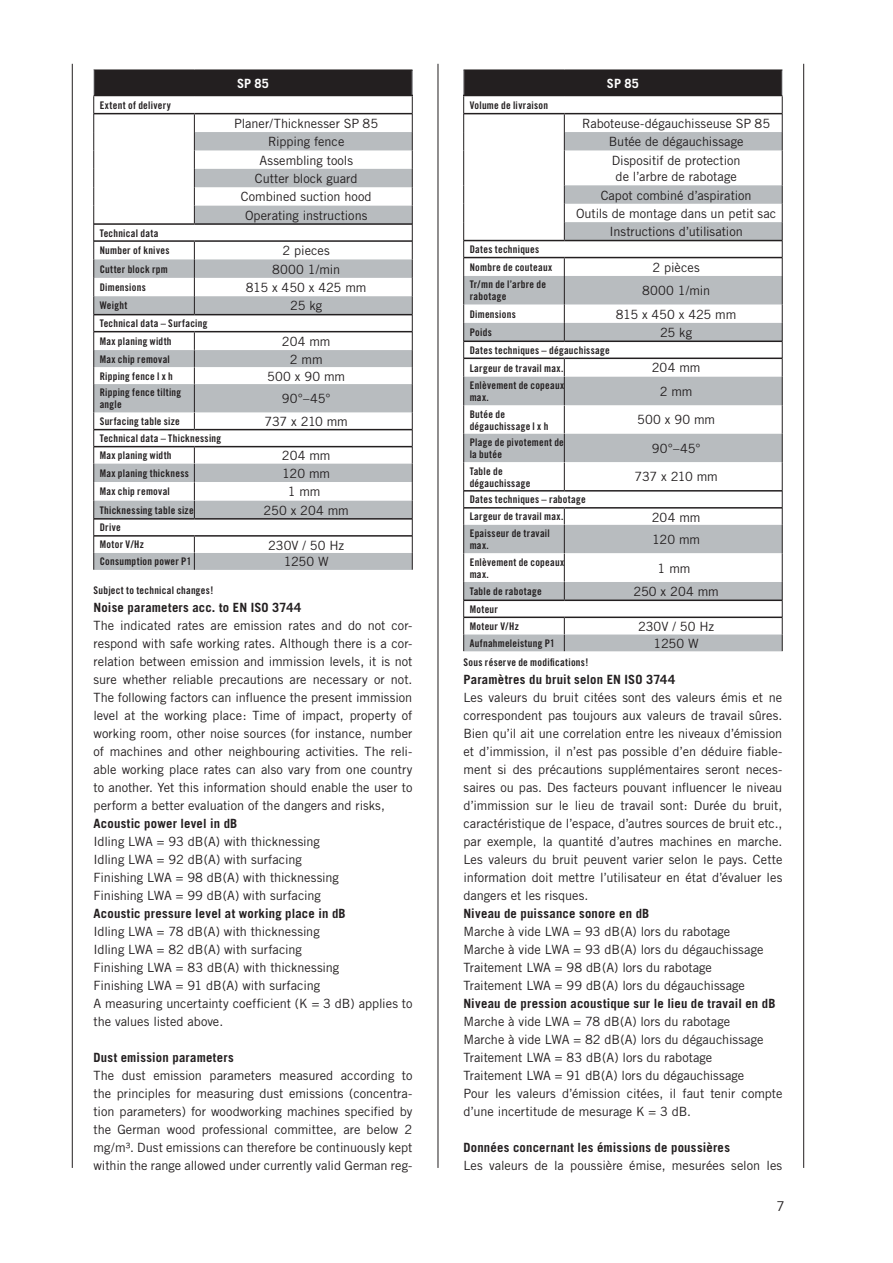
<style>
.page{position:relative;width:893px;height:1263px;background:#fff}
.page>*{position:absolute;margin:0;border:0;box-sizing:border-box;transform-origin:0 0}
.t1{font:13.5px "Trade Gothic";color:#231f20}
.t2{font:12.75px/18px "Trade Gothic";letter-spacing:-.005em;color:#231f20}
.t3{font:700 12.75px "Trade Gothic";letter-spacing:.015em;color:#231f20}
.t4{font:700 12.75px "Trade Gothic";letter-spacing:.015em;color:#fff}
.t5{font:10.5px/12px "Trade Gothic Bold Cond Twenty";letter-spacing:.025em;color:#231f20}
</style>
<div class="page">
<hr style="left:72px;top:64px;width:1px;height:1104px;background:#231f20">
<hr style="left:438px;top:64px;width:1px;height:1104px;background:#231f20">
<hr style="left:803px;top:64px;width:1px;height:1104px;background:#231f20">
<svg style="left:93px;top:70px;width:320px;height:500px"></svg>
<div style="left:464px;top:70px;width:318px;height:25px;background:#231f20"></div>
<svg style="left:464px;top:222px;width:100px;height:429px"></svg>
<svg style="left:464px;top:462px;width:100px;height:172px"></svg>
<hr style="left:463px;top:95px;width:101px;height:1px;background:#231f20">
<hr style="left:464px;top:113px;width:100px;height:1px;background:#231f20">
<hr style="left:464px;top:240px;width:100px;height:1px;background:#231f20">
<hr style="left:464px;top:341px;width:100px;height:1px;background:#231f20">
<hr style="left:464px;top:358px;width:100px;height:1px;background:#231f20">
<hr style="left:464px;top:490px;width:100px;height:2px;background:#231f20">
<hr style="left:464px;top:507px;width:100px;height:2px;background:#231f20">
<hr style="left:464px;top:257px;width:100px;height:1px;background:#231f20">
<hr style="left:464px;top:599px;width:100px;height:2px;background:#231f20">
<hr style="left:464px;top:616px;width:100px;height:2px;background:#231f20">
<hr style="left:463px;top:150px;width:1px;height:35px;background:#231f20">
<svg style="left:463px;top:185px;width:1px;height:466px"></svg>
<svg style="left:564px;top:70px;width:219px;height:581px"></svg>
<hr style="left:564px;top:70px;width:218px;height:1px;background:#231f20">
<svg style="left:463px;top:70px;width:1px;height:80px"></svg>
<p class="t5" style="left:100px;top:99px;width:73px">Extent of delivery</p>
<p class="t5" style="left:100px;top:224px;width:71px;line-height:17.7px">Technical data<br>Number of knives</p>
<p class="t4" style="left:237px;top:75px;width:33px">SP 85</p>
<p class="t2" style="left:234px;top:114px;width:146px;line-height:18.5px;text-align:center">Planer/Thicknesser SP 85<br>Ripping fence<br>Assembling tools<br>Cutter block guard<br>Combined suction hood<br>Operating instructions</p>
<p class="t2" style="left:283px;top:241px;width:49px">2 pieces</p>
<p class="t5" style="left:100px;top:263px;width:70px">Cutter block rpm</p>
<p class="t2" style="left:272px;top:260px;width:70px">8000 1/min</p>
<p class="t5" style="left:100px;top:281px;width:48px">Dimensions</p>
<p class="t2" style="left:246px;top:278px;width:122px">815 x 450 x 425 mm</p>
<p class="t5" style="left:100px;top:300px;width:29px">Weight</p>
<p class="t2" style="left:290px;top:297px;width:34px">25 kg</p>
<p class="t5" style="left:100px;top:314px;width:109px;line-height:17.7px">Technical data – Surfacing<br>Max planing width</p>
<p class="t2" style="left:282px;top:332px;width:50px">204 mm</p>
<p class="t5" style="left:100px;top:353px;width:72px">Max chip removal</p>
<p class="t2" style="left:290px;top:350px;width:34px">2 mm</p>
<p class="t5" style="left:100px;top:370px;width:75px">Ripping fence l x h</p>
<p class="t2" style="left:267px;top:367px;width:80px">500 x 90 mm</p>
<p class="t5" style="left:100px;top:386px;width:83px">Ripping fence tilting angle</p>
<p class="t2" style="left:282px;top:390px;width:50px">90°–45°</p>
<p class="t5" style="left:100px;top:415px;width:82px">Surfacing table size</p>
<p class="t2" style="left:265px;top:412px;width:85px">737 x 210 mm</p>
<p class="t5" style="left:100px;top:430px;width:123px;line-height:17px">Technical data – Thicknessing<br>Max planing width</p>
<p class="t2" style="left:282px;top:447px;width:50px">204 mm</p>
<p class="t5" style="left:100px;top:467px;width:91px">Max planing thickness</p>
<p class="t2" style="left:282px;top:464px;width:50px">120 mm</p>
<p class="t5" style="left:100px;top:485px;width:72px">Max chip removal</p>
<p class="t2" style="left:288px;top:482px;width:34px">1 mm</p>
<p class="t5" style="left:100px;top:504px;width:95px">Thicknessing table size</p>
<p class="t2" style="left:264px;top:501px;width:87px">250 x 204 mm</p>
<p class="t5" style="left:100px;top:519px;width:46px;line-height:17px">Drive<br>Motor V/Hz</p>
<p class="t2" style="left:268px;top:536px;width:78px">230V / 50 Hz</p>
<p class="t5" style="left:100px;top:555px;width:93px">Consumption power P1</p>
<p class="t2" style="left:284px;top:553px;width:47px">1250 W</p>
<p class="t5" style="left:94px;top:584px;width:122px">Subject to technical changes!</p>
<p class="t3" style="left:94px;top:600px;width:209px">Noise parameters acc. to EN ISO 3744</p>
<p class="t2" style="left:94px;top:616px;width:320px;text-align:justify">The indicated rates are emission rates and do not cor&shy;respond with safe working rates. Although there is a cor&shy;relation between emission and immission levels, it is not sure whether reliable precautions are necessary or not.<br>The following factors can influence the present immission level at the working place: Time of impact, property of working room, other noise sources (for instance, number of machines and other neighbouring activities. The reli&shy;able working place rates can also vary from one country to another. Yet this information should enable the user to perform a better evaluation of the dangers and risks,</p>
<p class="t3" style="left:94px;top:816px;width:145px">Acoustic power level in dB</p>
<p class="t2" style="left:94px;top:832px;width:247px">Idling LWA = 93 dB(A) with thicknessing Idling LWA = 92 dB(A) with surfacing Finishing LWA = 98 dB(A) with thicknessing Finishing LWA = 99 dB(A) with surfacing</p>
<p class="t3" style="left:94px;top:906px;width:254px">Acoustic pressure level at working place in dB</p>
<p class="t2" style="left:94px;top:922px;width:320px">Idling LWA = 78 dB(A) with thicknessing<br>Idling LWA = 82 dB(A) with surfacing<br>Finishing LWA = 83 dB(A) with thicknessing<br>Finishing LWA = 91 dB(A) with surfacing<br>A measuring uncertainty coefficient (K = 3 dB) applies to the values listed above.</p>
<p class="t3" style="left:94px;top:1050px;width:142px">Dust emission parameters</p>
<p class="t2" style="left:94px;top:1066px;width:320px;text-align:justify">The dust emission parameters measured according to the principles for measuring dust emissions (concentra&shy;tion parameters) for woodworking machines specified by the German wood professional committee, are below 2 mg/m³. Dust emissions can therefore be continuously kept within the range allowed under currently valid German reg-</p>
<p class="t5" style="left:470px;top:99px;width:80px">Volume de livraison</p>
<p class="t5" style="left:470px;top:240px;width:84px;line-height:17.7px">Dates techniques<br>Nombre de couteaux</p>
<p class="t4" style="left:607px;top:75px;width:33px">SP 85</p>
<p class="t2" style="left:582px;top:114px;width:190px;line-height:18.5px;text-align:center">Raboteuse-dégauchisseuse SP 85<br>Butée de dégauchissage<br>Dispositif de protection</p>
<p class="t2" style="left:576px;top:167px;width:202px;line-height:18.5px;text-align:center">de l’arbre de rabotage<br>Capot combiné d’aspiration<br>Outils de montage dans un petit sac<br>Instructions d’utilisation</p>
<p class="t2" style="left:653px;top:258px;width:49px">2 pièces</p>
<p class="t5" style="left:470px;top:278px;width:78px">Tr/mn de l’arbre de rabotage</p>
<p class="t2" style="left:642px;top:281px;width:70px">8000 1/min</p>
<p class="t5" style="left:470px;top:308px;width:48px">Dimensions</p>
<p class="t2" style="left:616px;top:305px;width:122px">815 x 450 x 425 mm</p>
<p class="t5" style="left:470px;top:326px;width:24px">Poids</p>
<p class="t2" style="left:660px;top:323px;width:34px">25 kg</p>
<p class="t5" style="left:470px;top:341px;width:142px;line-height:17.7px">Dates techniques – dégauchissage<br>Largeur de travail max.</p>
<p class="t2" style="left:652px;top:359px;width:50px">204 mm</p>
<p class="t5" style="left:470px;top:379px;width:96px">Enlèvement de copeaux max.</p>
<p class="t2" style="left:660px;top:382px;width:34px">2 mm</p>
<p class="t5" style="left:470px;top:408px;width:80px">Butée de dégauchissage l x h</p>
<p class="t2" style="left:637px;top:411px;width:80px">500 x 90 mm</p>
<p class="t5" style="left:470px;top:436px;width:96px">Plage de pivotement de la butée</p>
<p class="t2" style="left:652px;top:439px;width:50px">90°–45°</p>
<p class="t5" style="left:470px;top:465px;width:62px">Table de dégauchissage</p>
<p class="t2" style="left:634px;top:467px;width:85px">737 x 210 mm</p>
<p class="t5" style="left:470px;top:491px;width:118px;line-height:17px">Dates techniques – rabotage<br>Largeur de travail max.</p>
<p class="t2" style="left:652px;top:508px;width:50px">204 mm</p>
<p class="t5" style="left:470px;top:527px;width:82px">Epaisseur de travail max.</p>
<p class="t2" style="left:652px;top:530px;width:50px">120 mm</p>
<p class="t5" style="left:470px;top:556px;width:96px">Enlèvement de copeaux max.</p>
<p class="t2" style="left:658px;top:559px;width:34px">1 mm</p>
<p class="t5" style="left:470px;top:585px;width:73px">Table de rabotage</p>
<p class="t2" style="left:633px;top:582px;width:87px">250 x 204 mm</p>
<p class="t5" style="left:470px;top:600px;width:51px;line-height:17px">Moteur<br>Moteur V/Hz</p>
<p class="t2" style="left:638px;top:617px;width:78px">230V / 50 Hz</p>
<p class="t5" style="left:470px;top:637px;width:87px">Aufnahmeleistung P1</p>
<p class="t2" style="left:654px;top:634px;width:47px">1250 W</p>
<p class="t5" style="left:463px;top:656px;width:127px">Sous réserve de modifications!</p>
<p class="t3" style="left:463px;top:672px;width:213px">Paramètres du bruit selon EN ISO 3744</p>
<p class="t2" style="left:463px;top:688px;width:320px;text-align:justify">Les valeurs du bruit citées sont des valeurs émis et ne correspondent pas toujours aux valeurs de travail sûres.<br>Bien qu’il ait une correlation entre les niveaux d’émission et d’immission, il n’est pas possible d’en déduire fiable&shy;ment si des précautions supplémentaires seront neces&shy;saires ou pas. Des facteurs pouvant influencer le niveau d’immission sur le lieu de travail sont: Durée du bruit, caractéristique de l’espace, d’autres sources de bruit etc., par exemple, la quantité d’autres machines en marche.<br>Les valeurs du bruit peuvent varier selon le pays. Cette information doit mettre l’utilisateur en état d’évaluer les dangers et les risques.</p>
<p class="t3" style="left:463px;top:906px;width:187px">Niveau de puissance sonore en dB</p>
<p class="t2" style="left:463px;top:922px;width:301px">Marche à vide LWA = 93 dB(A) lors du rabotage Marche à vide LWA = 93 dB(A) lors du dégauchissage Traitement LWA = 98 dB(A) lors du rabotage Traitement LWA = 99 dB(A) lors du dégauchissage</p>
<p class="t3" style="left:463px;top:996px;width:314px">Niveau de pression acoustique sur le lieu de travail en dB</p>
<p class="t2" style="left:463px;top:1012px;width:320px">Marche à vide LWA = 78 dB(A) lors du rabotage<br>Marche à vide LWA = 82 dB(A) lors du dégauchissage Traitement LWA = 83 dB(A) lors du rabotage<br>Traitement LWA = 91 dB(A) lors du dégauchissage<br>Pour les valeurs d’émission citées, il faut tenir compte d’une incertitude de mesurage K = 3 dB.</p>
<p class="t3" style="left:463px;top:1140px;width:268px">Données concernant les émissions de poussières</p>
<p class="t2" style="left:463px;top:1156px;width:320px">Les valeurs de la poussière émise, mesurées selon les</p>
<p class="t1" style="left:776px;top:1198px;width:10px">7</p>
</div>
